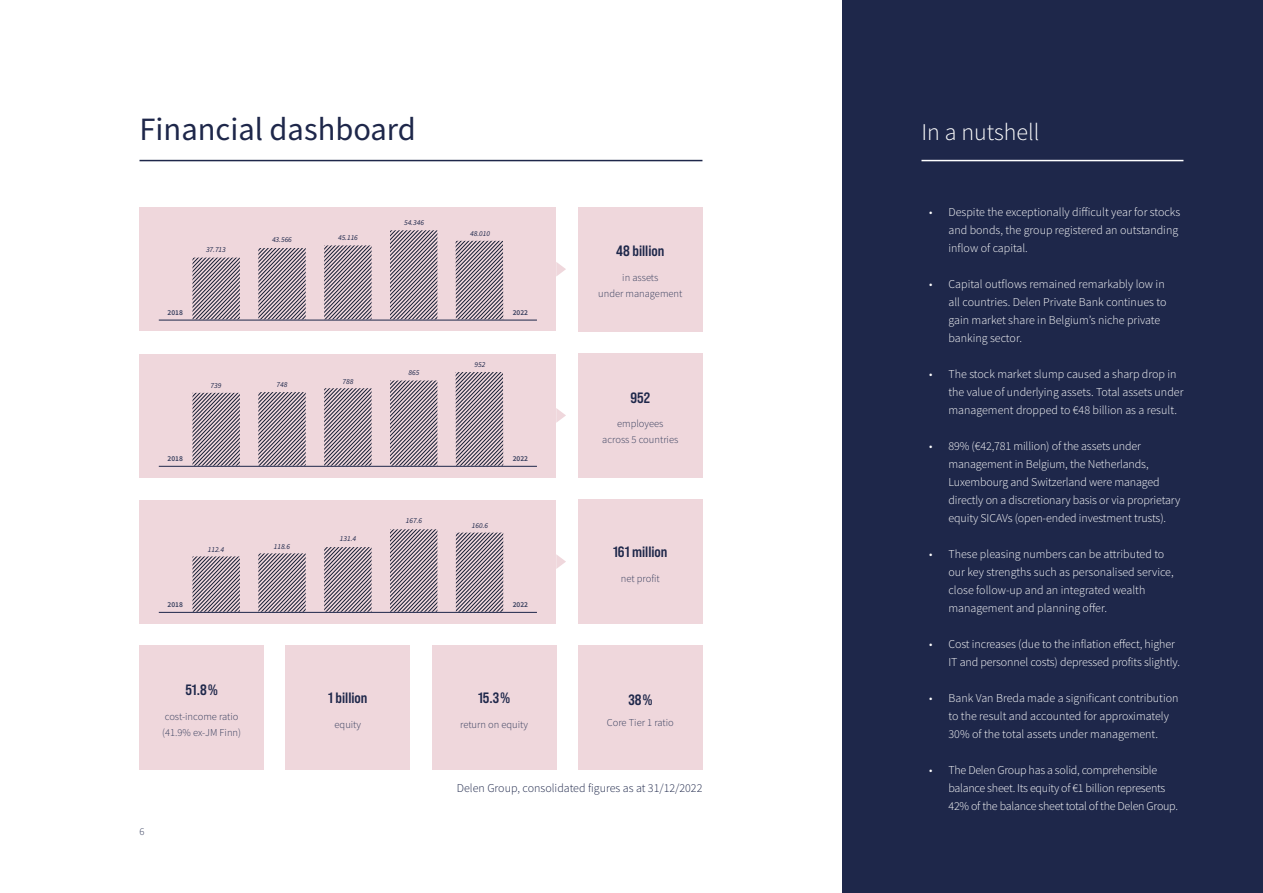
<style>
.page{position:relative;width:1263px;height:893px;background:#fff}
.page>*{position:absolute;margin:0;border:0;box-sizing:border-box;transform-origin:0 0}
.t1{font:32.55px "Source Sans Pro";color:#1e274a}
.t2{font:300 24px "Source Sans Pro";color:#fff}
.t3{font:15px "Bebas Neue Pro Sm E Bd";color:#1e274a}
.t4{font:300 12px/18px "Source Sans Pro";letter-spacing:-.01em;color:#fff}
.t5{font:300 12px "Source Sans Pro";color:#1e274a}
.t6{font:300 10.5px/15.8px "Source Sans Pro";color:#353d5c;text-align:center}
.t7{font:italic 7.5px "Source Sans Pro";color:#1e274a}
.t8{font:600 7.5px "Source Sans Pro";color:#353d5c}
</style>
<div class="page">
<div style="left:842px;top:0;width:421px;height:893px;background:#1e274a"></div>
<hr style="left:140px;top:160px;width:562px;height:1px;background:#1e274a">
<hr style="left:921px;top:160px;width:262px;height:1px;background:#fff">
<div style="left:140px;top:646px;width:124px;height:124px;background:#efd7dc"></div>
<div style="left:286px;top:646px;width:124px;height:124px;background:#efd7dc"></div>
<div style="left:432px;top:646px;width:124px;height:124px;background:#efd7dc"></div>
<div style="left:578px;top:646px;width:124px;height:124px;background:#efd7dc"></div>
<div style="left:578px;top:207px;width:124px;height:124px;background:#efd7dc"></div>
<div style="left:578px;top:353px;width:124px;height:124px;background:#efd7dc"></div>
<div style="left:578px;top:499px;width:124px;height:125px;background:#efd7dc"></div>
<svg style="left:556px;top:262px;width:10px;height:14px"></svg>
<svg style="left:556px;top:408px;width:10px;height:15px"></svg>
<svg style="left:556px;top:554px;width:10px;height:15px"></svg>
<div style="left:140px;top:354px;width:416px;height:123px;background:#efd7dc"></div>
<svg style="left:192px;top:372px;width:311px;height:94px"></svg>
<hr style="left:159px;top:466px;width:378px;height:1px;background:#1e274a">
<div style="left:140px;top:500px;width:416px;height:124px;background:#efd7dc"></div>
<svg style="left:192px;top:529px;width:311px;height:83px"></svg>
<hr style="left:159px;top:612px;width:378px;height:1px;background:#1e274a">
<div style="left:140px;top:207px;width:416px;height:124px;background:#efd7dc"></div>
<svg style="left:192px;top:230px;width:311px;height:90px"></svg>
<hr style="left:159px;top:320px;width:378px;height:1px;background:#1e274a">
<h1 class="t1" style="left:140px;top:108px;width:278px">Financial dashboard</h1>
<h2 class="t2" style="left:921px;top:117px;width:119px">In a nutshell</h2>
<p class="t7" style="left:206px;top:245px;width:21px">37.713</p>
<p class="t7" style="left:272px;top:235px;width:21px">43.566</p>
<p class="t7" style="left:338px;top:232px;width:21px">45.116</p>
<p class="t7" style="left:404px;top:217px;width:21px">54.346</p>
<p class="t7" style="left:470px;top:228px;width:21px">48.010</p>
<p class="t8" style="left:168px;top:308px;width:17px">2018</p>
<p class="t8" style="left:513px;top:308px;width:17px">2022</p>
<p class="t7" style="left:211px;top:380px;width:12px">739</p>
<p class="t7" style="left:277px;top:380px;width:12px">748</p>
<p class="t7" style="left:343px;top:376px;width:12px">788</p>
<p class="t7" style="left:409px;top:367px;width:12px">865</p>
<p class="t7" style="left:475px;top:360px;width:12px">952</p>
<p class="t8" style="left:168px;top:454px;width:17px">2018</p>
<p class="t8" style="left:513px;top:454px;width:17px">2022</p>
<p class="t7" style="left:208px;top:544px;width:18px">112.4</p>
<p class="t7" style="left:274px;top:541px;width:18px">118.6</p>
<p class="t7" style="left:340px;top:534px;width:18px">131.4</p>
<p class="t7" style="left:406px;top:516px;width:18px">167.6</p>
<p class="t7" style="left:472px;top:520px;width:18px">160.6</p>
<p class="t8" style="left:168px;top:600px;width:17px">2018</p>
<p class="t8" style="left:513px;top:600px;width:17px">2022</p>
<p class="t3" style="left:616px;top:242px;width:50px">48 billion</p>
<p class="t6" style="left:598px;top:270px;width:86px">in assets<br>under management</p>
<p class="t3" style="left:630px;top:388px;width:21px">952</p>
<p class="t6" style="left:602px;top:416px;width:78px">employees across 5 countries</p>
<p class="t3" style="left:613px;top:543px;width:56px">161 million</p>
<p class="t6" style="left:621px;top:570px;width:40px">net profit</p>
<p class="t3" style="left:185px;top:681px;width:34px">51.8%</p>
<p class="t6" style="left:162px;top:708px;width:80px;text-align:left">cost-income ratio (41.9% ex-JM Finn)</p>
<p class="t6" style="left:140px;top:824px;width:7px">6</p>
<p class="t3" style="left:328px;top:689px;width:41px">1 billion</p>
<p class="t6" style="left:335px;top:716px;width:28px">equity</p>
<p class="t3" style="left:478px;top:689px;width:33px">15.3%</p>
<p class="t6" style="left:460px;top:716px;width:69px">return on equity</p>
<p class="t3" style="left:628px;top:690px;width:25px">38%</p>
<p class="t6" style="left:607px;top:715px;width:68px">Core Tier 1 ratio</p>
<p class="t5" style="left:457px;top:781px;width:247px">Delen Group, consolidated figures as at 31/12/2022</p>
<p class="t4" style="left:948px;top:203px;width:233px;text-indent:-20px">• Despite the exceptionally difficult year for stocks and bonds, the group registered an outstanding inflow of capital.</p>
<p class="t4" style="left:948px;top:275px;width:219px;text-indent:-20px">• Capital outflows remained remarkably low in all countries. Delen Private Bank continues to gain market share in Belgium’s niche private banking sector.</p>
<p class="t4" style="left:948px;top:365px;width:236px;text-indent:-20px">• The stock market slump caused a sharp drop in the value of underlying assets. Total assets under management dropped to €48 billion as a result.</p>
<p class="t4" style="left:948px;top:437px;width:233px;text-indent:-20px">• 89% (€42,781 million) of the assets under management in Belgium, the Netherlands, Luxembourg and Switzerland were managed directly on a discretionary basis or via proprietary equity SICAVs (open-ended investment trusts).</p>
<p class="t4" style="left:948px;top:545px;width:227px;text-indent:-20px">• These pleasing numbers can be attributed to our key strengths such as personalised service, close follow-up and an integrated wealth management and planning offer.</p>
<p class="t4" style="left:948px;top:635px;width:233px;text-indent:-20px">• Cost increases (due to the inflation effect, higher<br>IT and personnel costs) depressed profits slightly.</p>
<p class="t4" style="left:948px;top:689px;width:232px;text-indent:-20px">• Bank Van Breda made a significant contribution to the result and accounted for approximately<br>30% of the total assets under management.</p>
<p class="t4" style="left:948px;top:761px;width:231px;text-indent:-20px">• The Delen Group has a solid, comprehensible balance sheet. Its equity of €1 billion represents<br>42% of the balance sheet total of the Delen Group.</p>
</div>
